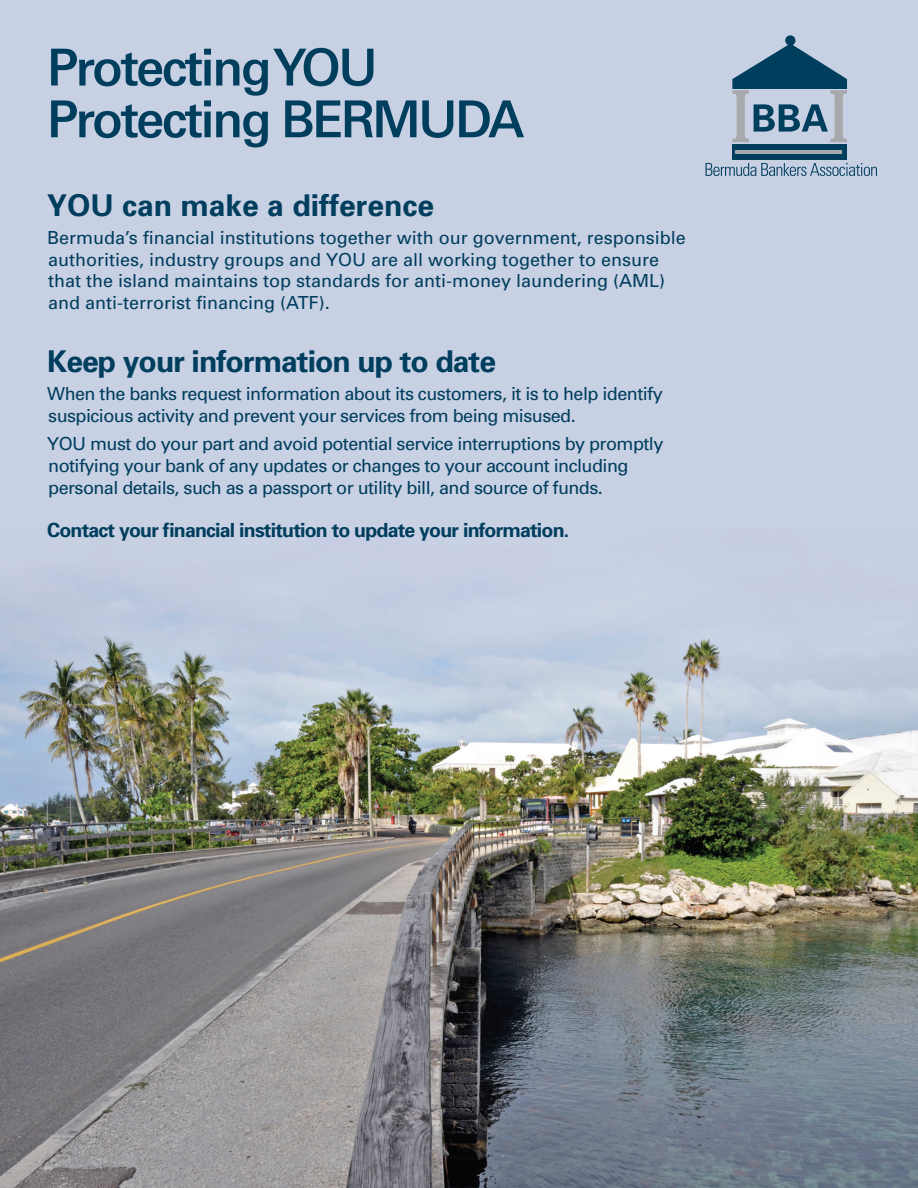
<style>
.page{position:relative;width:918px;height:1188px;background:#fff}
.page>*{position:absolute;margin:0;border:0;box-sizing:border-box;transform-origin:0 0}
.t1{font:600 51px/51.8px "Univers";letter-spacing:-.05em;color:#003e5e}
.t2{font:700 30px "Univers";letter-spacing:-.015em;color:#003e5e}
.t3{font:700 19.5px "Univers";letter-spacing:-.04em;color:#003e5e}
.t4{font:18px/21.6px "Univers";letter-spacing:-.03em;color:#003e5e}
.t5{font:18px/21.6px "Univers";color:#003e5e}
</style>
<div class="page">
<img style="left:0;top:0;width:918px;height:1188px">
<div style="left:732px;top:144px;width:115px;height:16px;background:#003e5e"></div>
<div style="left:785px;top:35px;width:11px;height:11px;background:#003e5e;border-radius:50%"></div>
<hr style="left:736px;top:150px;width:106px;height:4px;background:#a8a9ad">
<svg style="left:732px;top:44px;width:115px;height:98px;background:#7894ab"></svg>
<svg style="left:706px;top:163px;width:171px;height:13px;background:#93a9c0"></svg>
<h1 class="t1" style="left:47px;top:42px;width:479px">Protecting YOU<br>Protecting Bermu da</h1>
<h2 class="t2" style="left:47px;top:187px;width:388px">You can make a difference</h2>
<p class="t5" style="left:47px;top:227px;width:640px">Bermuda’s financial institutions together with our government, responsible authorities, industry groups and YOU are all working together to ensure that the island maintains top standards for anti-money laundering (AML) and anti-terrorist financing (ATF).</p>
<h2 class="t2" style="left:47px;top:343px;width:450px">Keep your information up to date</h2>
<p class="t4" style="left:47px;top:383px;width:617px">When the banks request information about its customers, it is to help identify suspicious activity and prevent your services from being misused.</p>
<p class="t4" style="left:47px;top:433px;width:618px">You must do your part and avoid potential service interruptions by promptly notifying your bank of any updates or changes to your account including personal details, such as a passport or utility bill, and source of funds.</p>
<p class="t3" style="left:47px;top:518px;width:524px">Contact your financial institution to update your information.</p>
</div>
